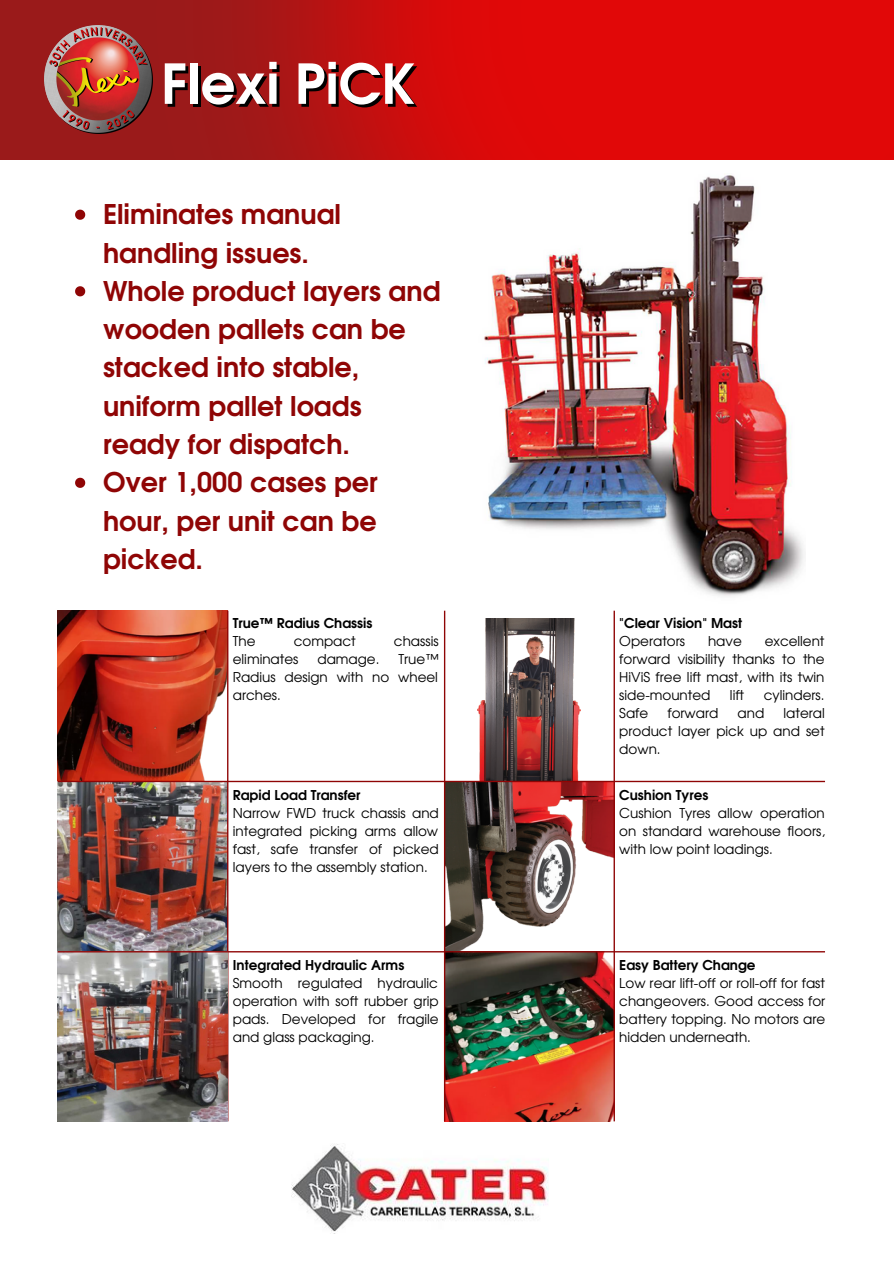
<style>
.page{position:relative;width:894px;height:1264px;background:#fff}
.page>*{position:absolute;margin:0;border:0;box-sizing:border-box;transform-origin:0 0}
.t1{font:700 54.75px "Te X Gyre Adventor";color:#fff}
.t2{font:700 27px/38.2px "Te X Gyre Adventor";color:#8f0505}
.t3{font:13.5px/18px "Te X Gyre Adventor";color:#000;text-align:justify}
.t4{font:700 13.5px "Te X Gyre Adventor";color:#000}
</style>
<div class="page">
<img style="left:0;top:0;width:893px;height:160px">
<img style="left:44px;top:26px;width:108px;height:108px">
<img style="left:484px;top:175px;width:320px;height:421px">
<svg style="left:75px;top:210px;width:10px;height:10px"></svg>
<svg style="left:75px;top:286px;width:10px;height:10px"></svg>
<svg style="left:75px;top:478px;width:10px;height:10px"></svg>
<img style="left:58px;top:610px;width:766px;height:511px">
<img style="left:291px;top:1144px;width:257px;height:88px">
<p class="t1" style="left:161px;top:36px;width:256px">Flexi PiCK</p>
<p class="t2" style="left:103px;top:192px;width:239px">Eliminates manual handling issues.</p>
<p class="t2" style="left:103px;top:269px;width:339px">Whole product layers and wooden pallets can be stacked into stable, uniform pallet loads ready for dispatch.</p>
<p class="t2" style="left:103px;top:460px;width:276px;text-align:justify">Over 1,000 cases per hour, per unit can be picked.</p>
<p class="t4" style="left:233px;top:611px;width:141px">True™ Radius Chassis</p>
<p class="t3" style="left:233px;top:631px;width:24px">The</p>
<p class="t3" style="left:293px;top:631px;width:64px">compact</p>
<p class="t3" style="left:394px;top:631px;width:46px">chassis</p>
<p class="t3" style="left:233px;top:649px;width:67px">eliminates</p>
<p class="t3" style="left:317px;top:649px;width:64px">damage.</p>
<p class="t3" style="left:233px;top:649px;width:207px;text-indent:166px">True™ Radius design with no wheel arches.</p>
<p class="t4" style="left:233px;top:783px;width:129px">Rapid Load Transfer</p>
<p class="t3" style="left:233px;top:803px;width:207px">Narrow FWD truck chassis and integrated picking arms allow fast, safe transfer of picked layers to the assembly station.</p>
<p class="t4" style="left:233px;top:953px;width:173px">Integrated Hydraulic Arms</p>
<p class="t3" style="left:233px;top:973px;width:207px">Smooth regulated hydraulic operation with soft rubber grip pads. Developed for fragile and glass packaging.</p>
<p class="t4" style="left:619px;top:611px;width:124px">"Clear Vision" Mast</p>
<p class="t3" style="left:619px;top:631px;width:67px">Operators</p>
<p class="t3" style="left:707px;top:631px;width:35px">have</p>
<p class="t3" style="left:619px;top:631px;width:207px;text-indent:145px">excellent forward visibility thanks to the HiViS free lift mast, with its twin side-mounted</p>
<p class="t3" style="left:729px;top:685px;width:16px">lift</p>
<p class="t3" style="left:763px;top:685px;width:62px">cylinders.</p>
<p class="t3" style="left:619px;top:703px;width:30px">Safe</p>
<p class="t3" style="left:667px;top:703px;width:52px">forward</p>
<p class="t3" style="left:737px;top:703px;width:28px">and</p>
<p class="t3" style="left:619px;top:703px;width:207px;text-indent:164px">lateral product layer pick up and set down.</p>
<p class="t4" style="left:619px;top:783px;width:90px">Cushion Tyres</p>
<p class="t3" style="left:619px;top:803px;width:207px">Cushion Tyres allow operation on standard warehouse floors, with low point loadings.</p>
<p class="t4" style="left:619px;top:953px;width:138px">Easy Battery Change</p>
<p class="t3" style="left:619px;top:973px;width:207px">Low rear lift-off or roll-off for fast changeovers. Good access for battery topping. No motors are hidden underneath.</p>
</div>
